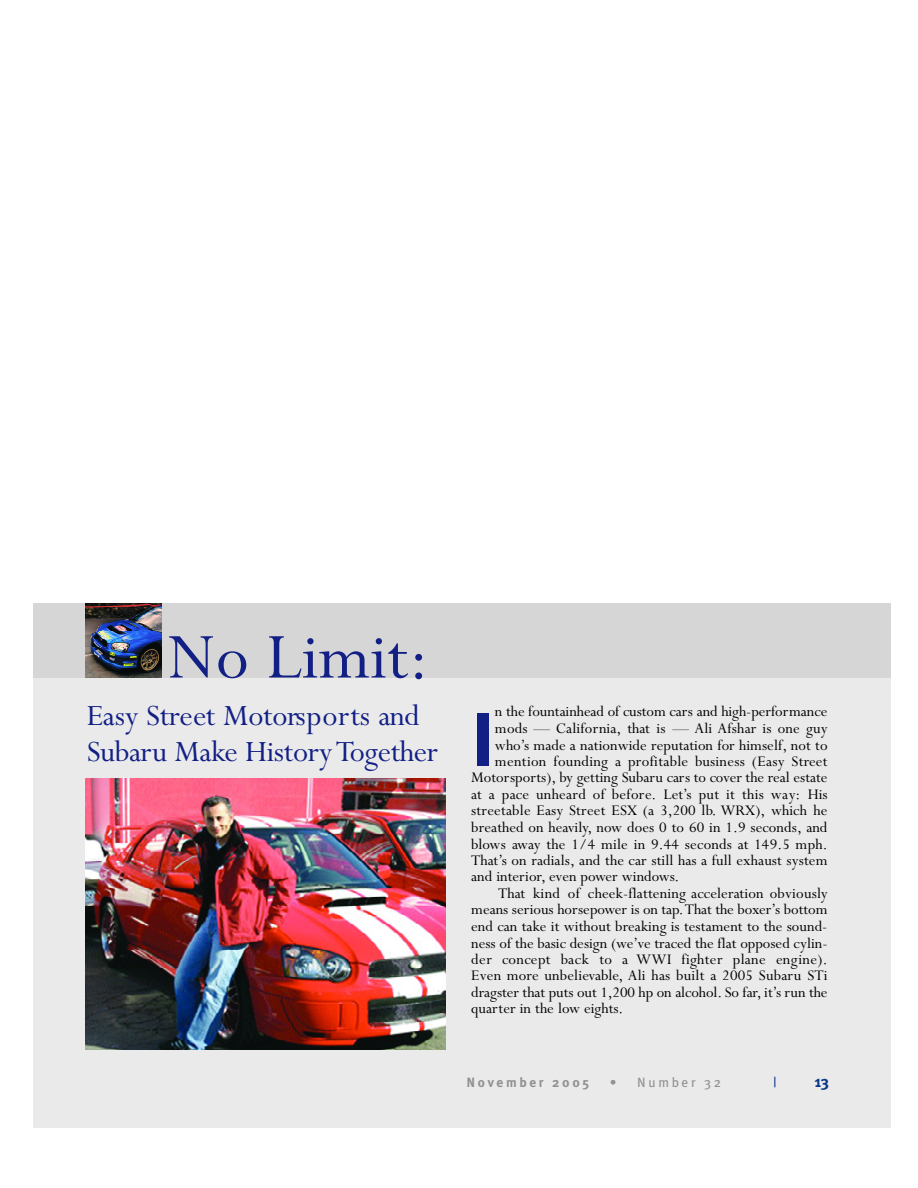
<style>
.page{position:relative;width:918px;height:1188px;background:#fff}
.page>*{position:absolute;margin:0;border:0;box-sizing:border-box;transform-origin:0 0}
.t1{font:700 76.05px "Meta Plus";color:#121f85}
.t2{font:72px "Perpetua";color:#121f85}
.t3{font:33px/36px "Perpetua";letter-spacing:-.01em;color:#121f85}
.t4{font:16.5px "Perpetua";letter-spacing:.005em;color:#000}
.t5{font:700 15.75px "Meta Plus";color:#0b3689}
.t6{font:700 13.5px "Meta Plus";letter-spacing:.2em;color:#919191}
.t7{font:13.5px "Meta Plus";letter-spacing:.195em;color:#919191}
.t8{font:13.5px "Meta Plus";color:#0b3689}
.s1{font-weight:700}
</style>
<div class="page">
<div style="left:33px;top:603px;width:858px;height:525px;background:#eaeaea"></div>
<div style="left:33px;top:603px;width:858px;height:75px;background:#d5d6d5"></div>
<img style="left:86px;top:603px;width:76px;height:75px">
<img style="left:86px;top:778px;width:360px;height:272px">
<h2 class="t2" style="left:168px;top:632px;width:263px">No Limit:</h2>
<h3 class="t3" style="left:87px;top:702px;width:353px">Easy Street Motors p o rts a n d<br>S u b a ru Make HistoryTo g e th e r</h3>
<h1 class="t1" style="left:471px;top:706px;width:25px">I</h1>
<p class="t4" style="left:495px;top:706px;width:334px">n the fountainhead of custom cars and high-performance</p>
<p class="t4" style="left:495px;top:723px;width:334px">mods — California, that is — Ali Afshar is one guy</p>
<p class="t4" style="left:495px;top:739px;width:334px">who’s made a nationwide reputation for himself, not to</p>
<p class="t4" style="left:495px;top:755px;width:334px">mention founding a profitable business (Easy Street</p>
<p class="t4" style="left:471px;top:772px;width:358px">Motorsports), by getting Subaru cars to cover the real estate</p>
<p class="t4" style="left:471px;top:788px;width:358px">at a pace unheard of before. Let’s put it this way: His</p>
<p class="t4" style="left:471px;top:805px;width:358px">streetable Easy Street ESX (a 3,200 lb. WRX), which he</p>
<p class="t4" style="left:471px;top:822px;width:358px">breathed on heavily, now does 0 to 60 in 1.9 seconds, and</p>
<p class="t4" style="left:471px;top:838px;width:358px">blows away the 1/4 mile in 9.44 seconds at 149.5 mph.</p>
<p class="t4" style="left:471px;top:854px;width:358px">That’s on radials, and the car still has a full exhaust system</p>
<p class="t4" style="left:471px;top:871px;width:210px">and interior, even power windows.</p>
<p class="t4" style="left:498px;top:887px;width:331px">That kind of cheek-flattening acceleration obviously</p>
<p class="t4" style="left:471px;top:904px;width:358px">means serious horsepower is on tap.That the boxer’s bottom</p>
<p class="t4" style="left:471px;top:921px;width:358px">end can take it without breaking is testament to the sound-</p>
<p class="t4" style="left:471px;top:937px;width:358px">ness of the basic design (we’ve traced the flat opposed cylin-</p>
<p class="t4" style="left:471px;top:953px;width:358px">der concept back to a WWI fighter plane engin e ) .</p>
<p class="t4" style="left:471px;top:970px;width:358px">Even more unbelievable, Ali has built a 2005 Subaru STi</p>
<p class="t4" style="left:471px;top:986px;width:358px">dragster that puts out 1,200 hp on alcohol. So far, it’s run the</p>
<p class="t4" style="left:471px;top:1003px;width:154px">quarter in the low eights.</p>
<p class="t6" style="left:467px;top:1077px;width:124px">N ovember 2005</p>
<p class="t7" style="left:610px;top:1077px;width:113px"><span class="s1">•</span> Number 32</p>
<p class="t8" style="left:774px;top:1077px;width:4px">|</p>
<p class="t5" style="left:815px;top:1075px;width:16px">13</p>
</div>
